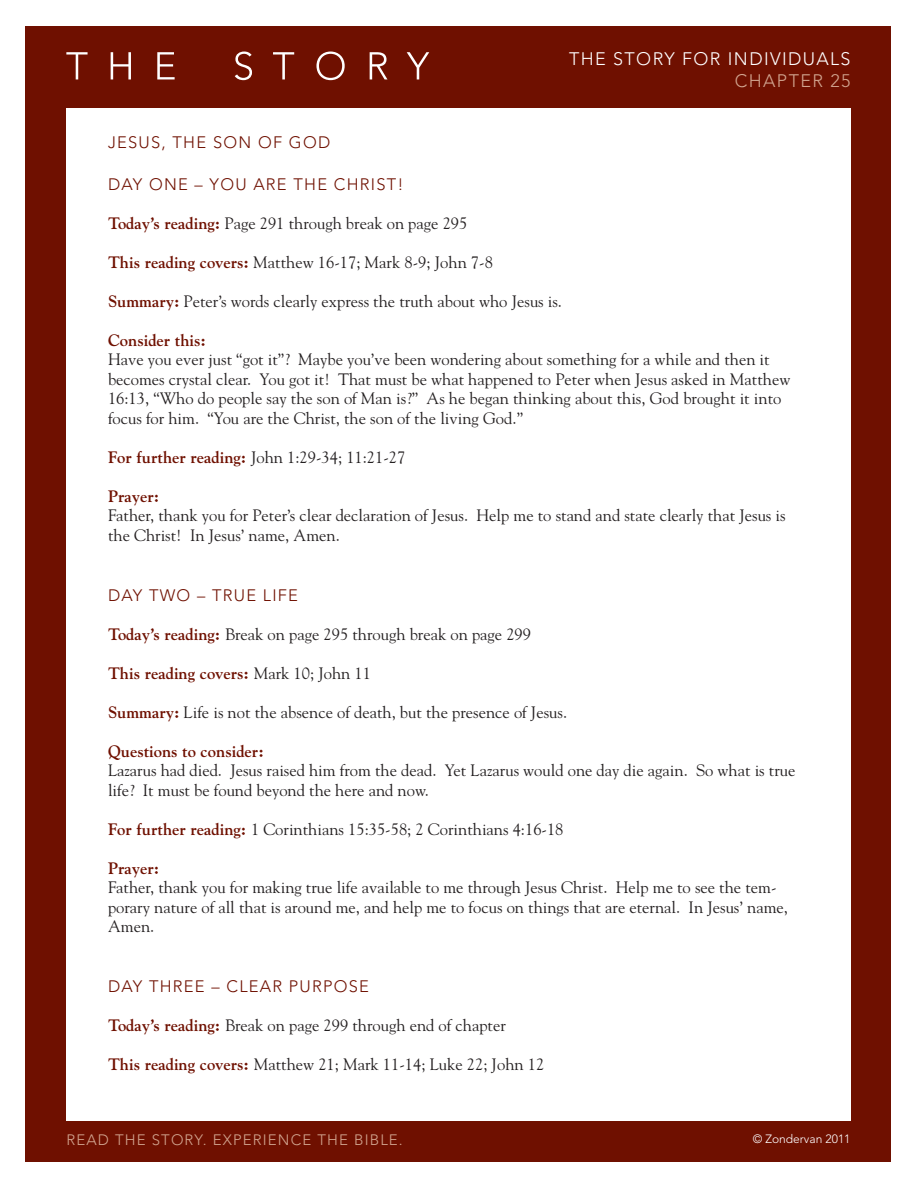
<style>
.page{position:relative;width:918px;height:1188px;background:#fff}
.page>*{position:absolute;margin:0;border:0;box-sizing:border-box;transform-origin:0 0}
.t1{font:300 18px "Avenir";letter-spacing:.075em;color:#fff}
.t2{font:300 18px "Avenir";letter-spacing:.075em;color:#d1a48f}
.t3{font:16.5px/19.5px "Goudy Std";color:#231f20}
.t4{font:700 16.5px "Goudy Std";color:#6f1000}
.t5{font:300 16.5px "Avenir";letter-spacing:.075em;color:#6f1000}
.t6{font:300 15px "Avenir";letter-spacing:.075em;color:#d1a48f}
.t7{font:300 12px "Avenir";color:#fff}
.s1{font-weight:700;color:#6f1000}
.s2{font-weight:400;color:#231f20}
</style>
<div class="page">
<div style="left:26px;top:26px;width:865px;height:1136px;background:#6f1000"></div>
<div style="left:66px;top:108px;width:784px;height:1012px;background:#fff"></div>
<svg style="left:66px;top:52px;width:22px;height:27px"></svg>
<svg style="left:111px;top:52px;width:20px;height:27px"></svg>
<svg style="left:157px;top:52px;width:18px;height:27px"></svg>
<svg style="left:235px;top:52px;width:17px;height:28px"></svg>
<svg style="left:273px;top:52px;width:21px;height:27px"></svg>
<svg style="left:316px;top:52px;width:29px;height:28px"></svg>
<svg style="left:370px;top:52px;width:17px;height:27px"></svg>
<svg style="left:407px;top:52px;width:22px;height:27px"></svg>
<p class="t1" style="left:569px;top:48px;width:283px">THE STORY FOR INDIVI DUALS</p>
<p class="t2" style="left:735px;top:70px;width:117px">CHAPTER 25</p>
<p class="t5" style="left:108px;top:132px;width:224px">JESUS, THE SON OF GOD</p>
<p class="t5" style="left:108px;top:174px;width:297px">DAY ONE – YOU ARE THE CHRIST!</p>
<p class="t3" style="left:108px;top:213px;width:361px"><span class="s1">Today’s reading:</span> Page 291 through break on page 295</p>
<p class="t3" style="left:108px;top:252px;width:386px"><span class="s1">This reading covers:</span> Matthew 16-17; Mark 8-9; John 7-8</p>
<p class="t3" style="left:108px;top:291px;width:456px"><span class="s1">Summary:</span> Peter’s words clearly express the truth about who Jesus is.</p>
<p class="t4" style="left:108px;top:330px;width:100px">Consider this:</p>
<p class="t3" style="left:108px;top:349px;width:684px">Have you ever just “got it”? Maybe you’ve been wondering about something for a while and then it becomes crystal clear. You got it! That must be what happened to Peter when Jesus asked in Matthew 16:13, “Who do people say the son of Man is?” As he began thinking about this, God brought it into focus for him. “You are the Christ, the son of the living God.”</p>
<p class="t3" style="left:108px;top:447px;width:299px"><span class="s1">For further reading:</span> John 1:29-34; 11:21-27</p>
<p class="t4" style="left:108px;top:486px;width:53px">Prayer:</p>
<p class="t3" style="left:108px;top:505px;width:679px">Father, thank you for Peter’s clear declaration of Jesus. Help me to stand and state clearly that Jesus is the Christ! In Jesus’ name, Amen.</p>
<p class="t5" style="left:108px;top:585px;width:192px">DAY TWO – TRUE LI FE</p>
<p class="t3" style="left:108px;top:624px;width:425px"><span class="s1">Today’s reading:</span> Break on page 295 through break on page 299</p>
<p class="t4" style="left:108px;top:663px;width:265px">This reading covers: <span class="s2">Mark 10; John 11</span></p>
<p class="t3" style="left:108px;top:702px;width:461px"><span class="s1">Summary:</span> Life is not the absence of death, but the presence of Jesus.</p>
<p class="t4" style="left:108px;top:741px;width:157px">Questions to consider:</p>
<p class="t3" style="left:108px;top:760px;width:689px">Lazarus had died. Jesus raised him from the dead. Yet Lazarus would one day die again. So what is true life? It must be found beyond the here and now.</p>
<p class="t3" style="left:108px;top:819px;width:457px"><span class="s1">For further reading:</span> 1 Corinthians 15:35-58; 2 Corinthians 4:16-18</p>
<p class="t4" style="left:108px;top:858px;width:53px">Prayer:</p>
<p class="t3" style="left:108px;top:877px;width:682px">Father, thank you for making true life available to me through Jesus Christ. Help me to see the tem&shy;porary nature of all that is around me, and help me to focus on things that are eternal. In Jesus’ name,<br>Amen.</p>
<p class="t5" style="left:108px;top:977px;width:263px">DAY THREE – CLEAR PURPOSE</p>
<p class="t3" style="left:108px;top:1015px;width:399px"><span class="s1">Today’s reading:</span> Break on page 299 through end of chapter</p>
<p class="t3" style="left:108px;top:1054px;width:438px"><span class="s1">This reading covers:</span> Matthew 21; Mark 11-14; Luke 22; John 12</p>
<p class="t6" style="left:66px;top:1131px;width:338px">READ THE STORY. EXPERI ENCE THE BIB LE.</p>
<p class="t7" style="left:753px;top:1132px;width:99px">© ZONDERVAN 2011</p>
</div>
